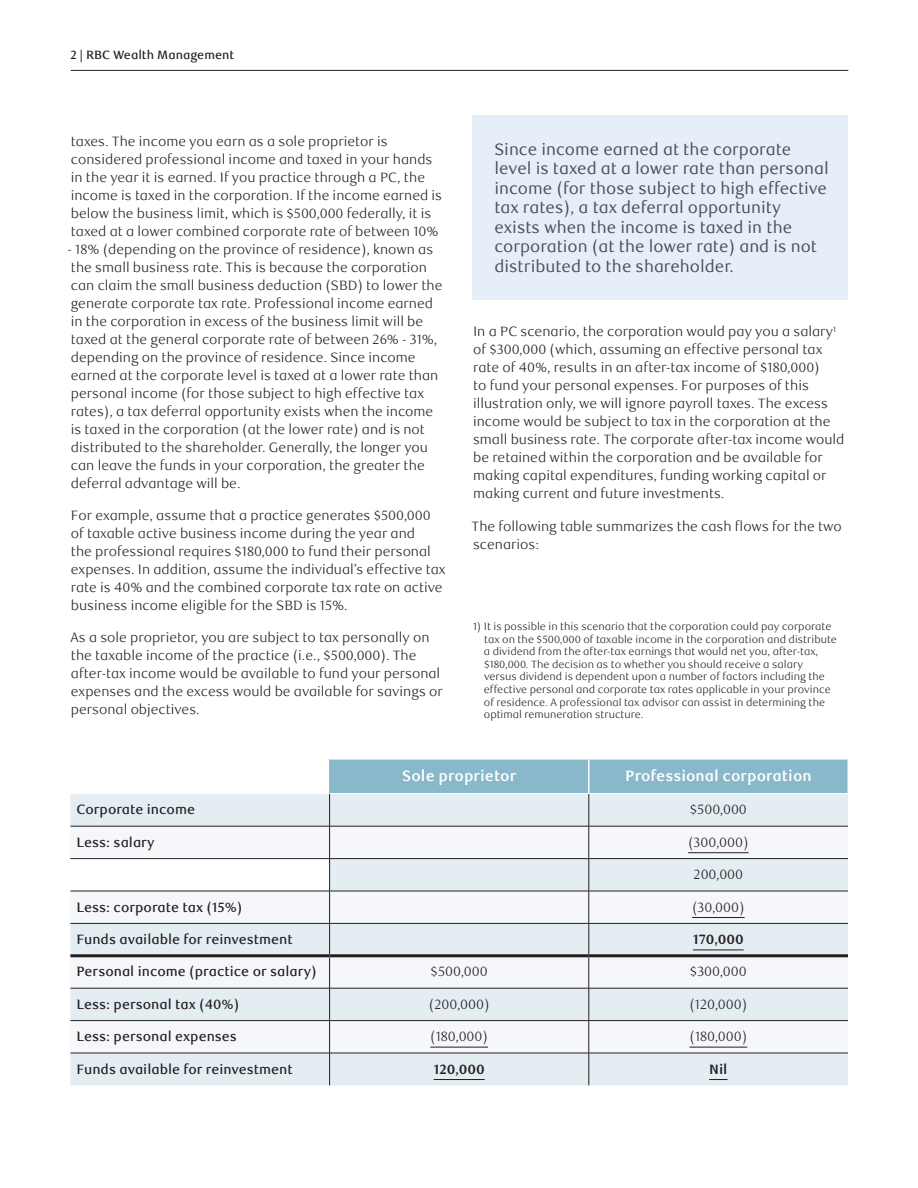
<style>
.page{position:relative;width:918px;height:1188px;background:#fff}
.page>*{position:absolute;margin:0;border:0;box-sizing:border-box;transform-origin:0 0}
.t1{font:16.5px/19.5px "RBC Text";color:#4a4f55}
._3-Intro_Text{font:700 15px "RBC Text";color:#fff}
._5-Body_Copy{font:300 13.5px/18px "RBC Text";color:#231f20}
._3-Intro_Text-2{font:500 13.5px "RBC Text";color:#231f20}
._3-Intro_Text-3{font:300 13.5px "RBC Text";color:#231f20}
._3-Intro_Text-4{font:700 13.5px "RBC Text";color:#231f20}
.t2{font:500 12px "RBC Text";color:#231f20}
._5-Body_Copy-2{font:300 10.5px/12.6px "RBC Text";color:#231f20}
</style>
<div class="page">
<hr style="left:71px;top:70px;width:777px;height:1px;background:#231f20">
<div style="left:473px;top:115px;width:375px;height:184px;background:#e6eefa"></div>
<div style="left:330px;top:760px;width:518px;height:33px;background:#89b8ca"></div>
<div style="left:70px;top:794px;width:778px;height:291px;background:#e4edf2"></div>
<svg style="left:70px;top:827px;width:778px;height:226px;fill:#f6f7fa"></svg>
<div style="left:70px;top:859px;width:260px;height:32px;background:#fff"></div>
<hr style="left:329px;top:794px;width:1px;height:32px;background:#231f20">
<hr style="left:589px;top:794px;width:1px;height:32px;background:#231f20">
<hr style="left:70px;top:826px;width:260px;height:1px;background:#231f20">
<hr style="left:330px;top:826px;width:259px;height:1px;background:#231f20">
<hr style="left:329px;top:826px;width:1px;height:32px;background:#231f20">
<hr style="left:589px;top:826px;width:259px;height:1px;background:#231f20">
<hr style="left:589px;top:826px;width:1px;height:32px;background:#231f20">
<hr style="left:70px;top:858px;width:260px;height:1px;background:#231f20">
<hr style="left:330px;top:858px;width:259px;height:1px;background:#231f20">
<hr style="left:329px;top:859px;width:1px;height:32px;background:#231f20">
<hr style="left:589px;top:858px;width:259px;height:1px;background:#231f20">
<hr style="left:589px;top:859px;width:1px;height:32px;background:#231f20">
<hr style="left:70px;top:891px;width:260px;height:1px;background:#231f20">
<hr style="left:330px;top:891px;width:259px;height:1px;background:#231f20">
<hr style="left:329px;top:891px;width:1px;height:32px;background:#231f20">
<hr style="left:589px;top:891px;width:259px;height:1px;background:#231f20">
<hr style="left:589px;top:891px;width:1px;height:32px;background:#231f20">
<hr style="left:70px;top:923px;width:260px;height:1px;background:#231f20">
<hr style="left:330px;top:923px;width:259px;height:1px;background:#231f20">
<hr style="left:329px;top:924px;width:1px;height:30px;background:#231f20">
<hr style="left:589px;top:923px;width:259px;height:1px;background:#231f20">
<hr style="left:589px;top:924px;width:1px;height:30px;background:#231f20">
<hr style="left:329px;top:957px;width:1px;height:31px;background:#231f20">
<hr style="left:589px;top:957px;width:1px;height:31px;background:#231f20">
<hr style="left:70px;top:988px;width:260px;height:1px;background:#231f20">
<hr style="left:330px;top:988px;width:259px;height:1px;background:#231f20">
<hr style="left:329px;top:988px;width:1px;height:32px;background:#231f20">
<hr style="left:589px;top:988px;width:259px;height:1px;background:#231f20">
<hr style="left:589px;top:988px;width:1px;height:32px;background:#231f20">
<hr style="left:70px;top:1020px;width:260px;height:1px;background:#231f20">
<hr style="left:330px;top:1020px;width:259px;height:1px;background:#231f20">
<hr style="left:329px;top:1021px;width:1px;height:32px;background:#231f20">
<hr style="left:589px;top:1020px;width:259px;height:1px;background:#231f20">
<hr style="left:589px;top:1021px;width:1px;height:32px;background:#231f20">
<hr style="left:70px;top:1053px;width:260px;height:1px;background:#231f20">
<hr style="left:330px;top:1053px;width:259px;height:1px;background:#231f20">
<hr style="left:329px;top:1053px;width:1px;height:32px;background:#231f20">
<hr style="left:589px;top:1053px;width:259px;height:1px;background:#231f20">
<hr style="left:589px;top:1053px;width:1px;height:32px;background:#231f20">
<hr style="left:588px;top:759px;width:2px;height:34px;background:#fff">
<hr style="left:329px;top:759px;width:1px;height:34px;background:#89b8ca">
<hr style="left:70px;top:954px;width:260px;height:3px;background:#231f20">
<hr style="left:330px;top:954px;width:259px;height:3px;background:#231f20">
<hr style="left:589px;top:954px;width:259px;height:3px;background:#231f20">
<hr style="left:688px;top:852px;width:61px;height:1px;background:#231f20">
<hr style="left:692px;top:917px;width:53px;height:1px;background:#231f20">
<hr style="left:693px;top:950px;width:51px;height:1px;background:#231f20">
<hr style="left:430px;top:1047px;width:58px;height:1px;background:#231f20">
<hr style="left:690px;top:1047px;width:57px;height:1px;background:#231f20">
<hr style="left:434px;top:1079px;width:51px;height:1px;background:#231f20">
<svg style="left:709px;top:1079px;width:19px;height:1px"></svg>
<p class="t2" style="left:70px;top:47px;width:165px">2 | RBC Wealth Management</p>
<p class="_5-Body_Copy" style="left:71px;top:132px;width:373px">taxes. The income you earn as a sole proprietor is considered professional income and taxed in your hands in the year it is earned. If you practice through a PC, the income is taxed in the corporation. If the income earned is below the business limit, which is $500,000 federally, it is taxed at a lower combined corporate rate of between 10%</p>
<p class="_5-Body_Copy" style="left:68px;top:240px;width:376px">- 18% (depending on the province of residence), known as the small business rate. This is because the corporation can claim the small business deduction (SBD) to lower the generate corporate tax rate. Professional income earned in the corporation in excess of the business limit will be taxed at the general corporate rate of between 26% - 31%, depending on the province of residence. Since income earned at the corporate level is taxed at a lower rate than personal income (for those subject to high effective tax rates), a tax deferral opportunity exists when the income is taxed in the corporation (at the lower rate) and is not distributed to the shareholder. Generally, the longer you can leave the funds in your corporation, the greater the deferral advantage will be.</p>
<p class="_5-Body_Copy" style="left:71px;top:507px;width:376px">For example, assume that a practice generates $500,000 of taxable active business income during the year and<br>the professional requires $180,000 to fund their personal expenses. In addition, assume the individual’s effective tax rate is 40% and the combined corporate tax rate on active business income eligible for the SBD is 15%.</p>
<p class="_5-Body_Copy" style="left:70px;top:629px;width:374px">As a sole proprietor, you are subject to tax personally on the taxable income of the practice (i.e., $500,000). The after-tax income would be available to fund your personal expenses and the excess would be available for savings or personal objectives.</p>
<p class="t1" style="left:494px;top:139px;width:336px">Since income earned at the corporate level is taxed at a lower rate than personal income (for those subject to high effective tax rates), a tax deferral opportunity exists when the income is taxed in the corporation (at the lower rate) and is not distributed to the shareholder.</p>
<p class="_5-Body_Copy" style="left:473px;top:323px;width:373px">In a PC scenario, the corporation would pay you a salary<sup>1 </sup>of $300,000 (which, assuming an effective personal tax rate of 40%, results in an after-tax income of $180,000)<br>to fund your personal expenses. For purposes of this illustration only, we will ignore payroll taxes. The excess income would be subject to tax in the corporation at the small business rate. The corporate after-tax income would be retained within the corporation and be available for making capital expenditures, funding working capital or making current and future investments.</p>
<p class="_5-Body_Copy" style="left:472px;top:517px;width:372px">The following table summarizes the cash flows for the two scenarios:</p>
<p class="_5-Body_Copy-2" style="left:484px;top:620px;width:355px;text-indent:-11px">1) It is possible in this scenario that the corporation could pay corporate tax on the $500,000 of taxable income in the corporation and distribute a dividend from the after-tax earnings that would net you, after-tax, $180,000. The decision as to whether you should receive a salary versus dividend is dependent upon a number of factors including the effective personal and corporate tax rates applicable in your province of residence. A professional tax advisor can assist in determining the optimal remuneration structure.</p>
<p class="_3-Intro_Text" style="left:402px;top:767px;width:116px">Sole proprietor</p>
<p class="_3-Intro_Text" style="left:625px;top:767px;width:188px">Professional corporation</p>
<p class="_3-Intro_Text-2" style="left:76px;top:802px;width:120px">Corporate income</p>
<p class="_3-Intro_Text-3" style="left:690px;top:802px;width:59px">$500,000</p>
<p class="_3-Intro_Text-2" style="left:76px;top:834px;width:80px">Less: salary</p>
<p class="_3-Intro_Text-3" style="left:688px;top:834px;width:62px">(300,000)</p>
<p class="_3-Intro_Text-3" style="left:694px;top:867px;width:51px">200,000</p>
<p class="_3-Intro_Text-2" style="left:76px;top:899px;width:168px">Less: corporate tax (15%)</p>
<p class="_3-Intro_Text-3" style="left:692px;top:899px;width:54px">(30,000)</p>
<p class="_3-Intro_Text-2" style="left:76px;top:931px;width:218px">Funds available for reinvestment</p>
<p class="_3-Intro_Text-4" style="left:693px;top:931px;width:52px">170,000</p>
<p class="_3-Intro_Text-2" style="left:76px;top:964px;width:242px">Personal income (practice or salary)</p>
<p class="_3-Intro_Text-3" style="left:431px;top:964px;width:59px">$500,000</p>
<p class="_3-Intro_Text-3" style="left:690px;top:964px;width:58px">$300,000</p>
<p class="_3-Intro_Text-2" style="left:76px;top:996px;width:164px">Less: personal tax (40%)</p>
<p class="_3-Intro_Text-3" style="left:429px;top:996px;width:62px">(200,000)</p>
<p class="_3-Intro_Text-3" style="left:689px;top:996px;width:59px">(120,000)</p>
<p class="_3-Intro_Text-2" style="left:76px;top:1029px;width:162px">Less: personal expenses</p>
<p class="_3-Intro_Text-3" style="left:430px;top:1029px;width:59px">(180,000)</p>
<p class="_3-Intro_Text-3" style="left:690px;top:1029px;width:59px">(180,000)</p>
<p class="_3-Intro_Text-2" style="left:76px;top:1061px;width:218px">Funds available for reinvestment</p>
<p class="_3-Intro_Text-4" style="left:434px;top:1061px;width:53px">120,000</p>
<p class="_3-Intro_Text-4" style="left:709px;top:1061px;width:20px">Nil</p>
</div>
